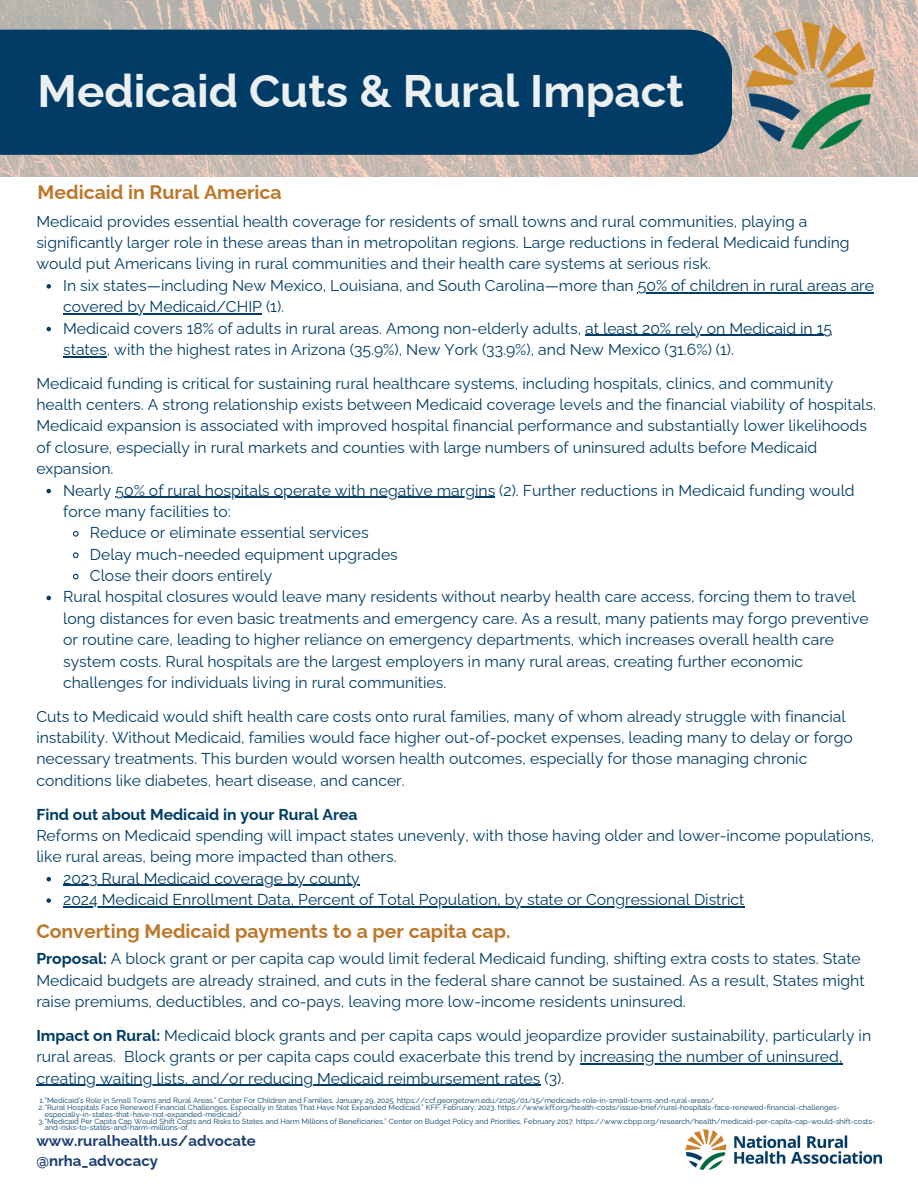
<style>
.page{position:relative;width:918px;height:1188px;background:#fff}
.page>*{position:absolute;margin:0;border:0;box-sizing:border-box;transform-origin:0 0}
.t1{font:700 45.6px "Raleway";color:#eceff0}
.t2{font:700 19.5px "Raleway";color:#bd7729}
.t3{font:15.75px/21.3px "Raleway";color:#003c65}
.t4{font:700 15px/20.2px "Raleway";color:#1b3e6f}
.t5{font:7.5px/6.9px "Raleway";color:#003c65}
.s1{font-weight:700}
</style>
<div class="page">
<svg style="left:46px;top:284px;width:5px;height:5px"></svg>
<hr style="left:638px;top:292px;width:236px;height:1px;background:#003c65">
<hr style="left:63px;top:313px;width:199px;height:1px;background:#003c65">
<svg style="left:46px;top:327px;width:5px;height:4px"></svg>
<hr style="left:585px;top:335px;width:247px;height:1px;background:#003c65">
<hr style="left:63px;top:356px;width:44px;height:1px;background:#003c65">
<svg style="left:46px;top:489px;width:5px;height:4px"></svg>
<hr style="left:116px;top:497px;width:379px;height:1px;background:#003c65">
<svg style="left:72px;top:531px;width:7px;height:6px"></svg>
<svg style="left:72px;top:552px;width:7px;height:6px"></svg>
<svg style="left:72px;top:573px;width:7px;height:7px"></svg>
<svg style="left:46px;top:596px;width:5px;height:4px"></svg>
<svg style="left:46px;top:877px;width:5px;height:4px"></svg>
<hr style="left:63px;top:885px;width:297px;height:1px;background:#003c65">
<svg style="left:46px;top:898px;width:5px;height:5px"></svg>
<hr style="left:63px;top:906px;width:39px;height:1px;background:#003c65">
<hr style="left:102px;top:906px;width:642px;height:1px;background:#003c65">
<img style="left:685px;top:1129px;width:196px;height:41px">
<img style="left:0;top:0;width:918px;height:176px">
<div style="left:0;top:30px;width:732px;height:125px;background:#003c65"></div>
<img style="left:732px;top:8px;width:155px;height:155px">
<hr style="left:580px;top:1063px;width:263px;height:2px;background:#003c65">
<hr style="left:36px;top:1085px;width:505px;height:1px;background:#003c65">
<p class="t1" style="left:38px;top:64px;width:648px">Medicaid Cuts &amp; Rural Impact</p>
<p class="t2" style="left:38px;top:180px;width:246px">Medicaid in Rural America</p>
<p class="t3" style="left:36px;top:210px;width:815px">Medicaid provides essential health coverage for residents of small towns and rural communities, playing a significantly larger role in these areas than in metropolitan regions. Large reductions in federal Medicaid funding would put Americans living in rural communities and their health care systems at serious risk.</p>
<p class="t3" style="left:63px;top:275px;width:812px">In six states—including New Mexico, Louisiana, and South Carolina—more than 50% of children in rural areas are</p>
<h2 class="t3" style="left:63px;top:296px;width:771px">covered by Medicaid/CHIP (1).<br>Medicaid covers 18% of adults in rural areas. Among non-elderly adults, at least 20% rely on Medicaid in 15</h2>
<h4 class="t3" style="left:36px;top:333px;width:798px;line-height:33.8px;text-indent:27px">states, with the highest rates in Arizona (35.9%), New York (33.9%), and New Mexico (31.6%) (1).<br>Medicaid funding is critical for sustaining rural healthcare systems, including hospitals, clinics, and community</h4>
<p class="t3" style="left:36px;top:394px;width:841px">health centers. A strong relationship exists between Medicaid coverage levels and the financial viability of hospitals.</p>
<p class="t3" style="left:36px;top:415px;width:832px">Medicaid expansion is associated with improved hospital financial performance and substantially lower likelihoods</p>
<p class="t3" style="left:36px;top:437px;width:783px">of closure, especially in rural markets and counties with large numbers of uninsured adults before Medicaid</p>
<p class="t3" style="left:36px;top:458px;width:79px">expansion.</p>
<p class="t3" style="left:63px;top:479px;width:793px">Nearly 50% of rural hospitals operate with negative margins (2). Further reductions in Medicaid funding would</p>
<p class="t3" style="left:90px;top:501px;width:280px;text-indent:-27px">force many facilities to:<br>Reduce or eliminate essential services</p>
<h4 class="t3" style="left:90px;top:543px;width:309px">Delay much-needed equipment upgrades</h4>
<p class="t3" style="left:90px;top:565px;width:184px">Close their doors entirely</p>
<p class="t3" style="left:63px;top:586px;width:807px">Rural hospital closures would leave many residents without nearby health care access, forcing them to travel long distances for even basic treatments and emergency care. As a result, many patients may forgo preventive or routine care, leading to higher reliance on emergency departments, which increases overall health care system costs. Rural hospitals are the largest employers in many rural areas, creating further economic challenges for individuals living in rural communities.</p>
<p class="t3" style="left:36px;top:705px;width:818px">Cuts to Medicaid would shift health care costs onto rural families, many of whom already struggle with financial instability. Without Medicaid, families would face higher out-of-pocket expenses, leading many to delay or forgo necessary treatments. This burden would worsen health outcomes, especially for those managing chronic conditions like diabetes, heart disease, and cancer.</p>
<p class="t3" style="left:36px;top:803px;width:839px"><span class="s1">Find out about Medicaid in your Rural Area<br></span>Reforms on Medicaid spending will impact states unevenly, with those having older and lower-income populations, like rural areas, being more impacted than others.</p>
<p class="t3" style="left:63px;top:867px;width:298px">2023 Rural Medicaid coverage by county</p>
<h4 class="t3" style="left:63px;top:889px;width:683px">2024 Medicaid Enrollment Data, Percent of Total Population, by state or Congressional District</h4>
<h4 class="t2" style="left:36px;top:919px;width:476px">Converting Medicaid payments to a per capita cap.</h4>
<p class="t3" style="left:36px;top:948px;width:830px"><span class="s1">Proposal:</span> A block grant or per capita cap would limit federal Medicaid funding, shifting extra costs to states. State<br>Medicaid budgets are already strained, and cuts in the federal share cannot be sustained. As a result, States might raise premiums, deductibles, and co-pays, leaving more low-income residents uninsured.</p>
<p class="t3" style="left:36px;top:1025px;width:836px"><span class="s1">Impact on Rural:</span> Medicaid block grants and per capita caps would jeopardize provider sustainability, particularly in rural areas. Block grants or per capita caps could exacerbate this trend by increasing the number of uninsured,</p>
<p class="t3" style="left:36px;top:1067px;width:530px">creating waiting lists, and/or reducing Medicaid reimbursement rates (3).</p>
<p class="t5" style="left:39px;top:1097px;width:677px">1.“Medicaid’s Role in Small Towns and Rural Areas.” Center For Children and Families, January 29, 2025. https://ccf.georgetown.edu/2025/01/15/medicaids-role-in-small-towns-and-rural-areas/.</p>
<h3 class="t5" style="left:45px;top:1104px;width:797px;text-indent:-6px">2.“Rural Hospitals Face Renewed Financial Challenges, Especially in States That Have Not Expanded Medicaid.” KFF, February, 2023. https://www.kff.org/health-costs/issue-brief/rural-hospitals-face-renewed-financial-challenges&shy;especially-in-states-that-have-not-expanded-medicaid/.</h3>
<p class="t5" style="left:45px;top:1118px;width:832px;text-indent:-6px">3.“Medicaid Per Capita Cap Would Shift Costs and Risks to States and Harm Millions of Beneficiaries.” Center on Budget Policy and Priorities, February 2017. https://www.cbpp.org/research/health/medicaid-per-capita-cap-would-shift-costs&shy;and-risks-to-states-and-harm-millions-of.</p>
<h2 class="t4" style="left:36px;top:1130px;width:221px">www.ruralhealth.us/advocate @nrha_advocacy</h2>
</div>
